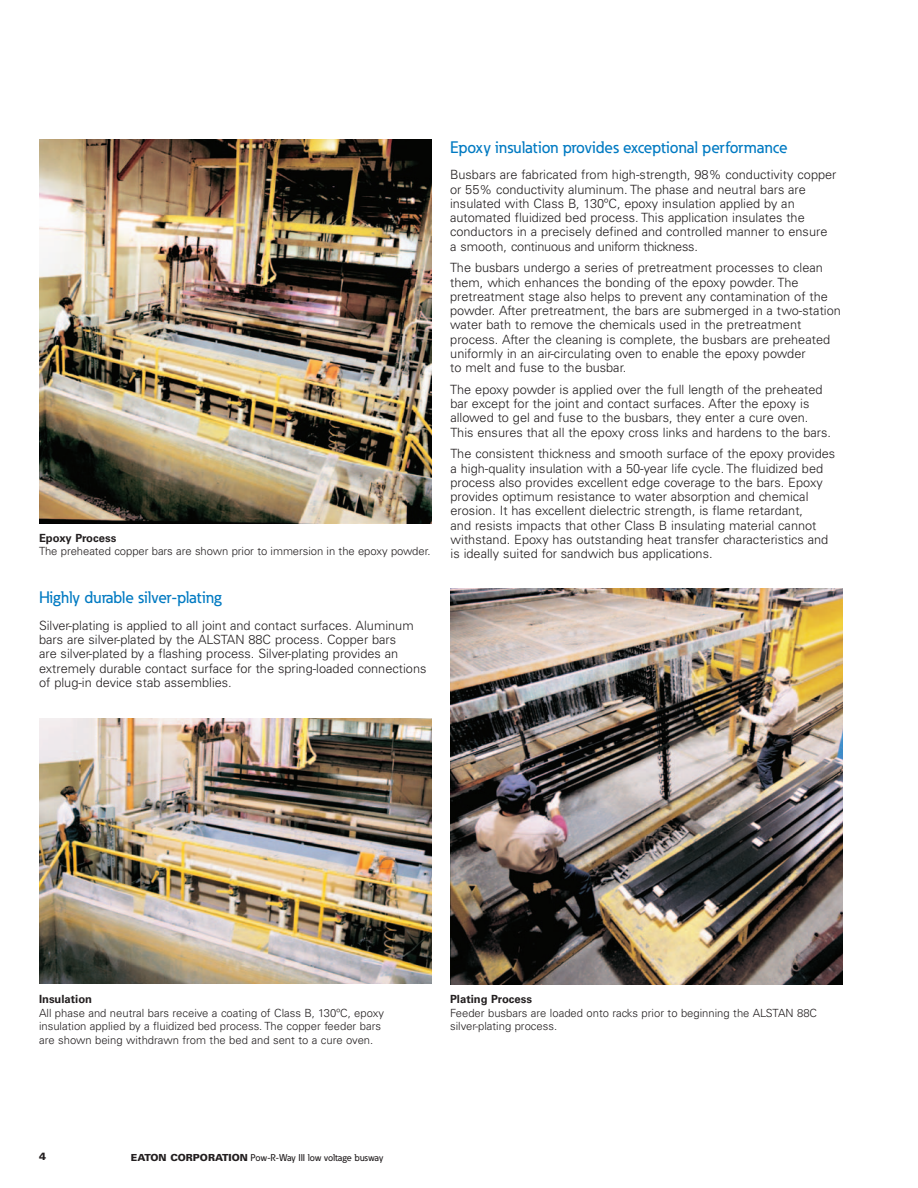
<style>
.page{position:relative;width:918px;height:1188px;background:#fff}
.page>*{position:absolute;margin:0;border:0;box-sizing:border-box;transform-origin:0 0}
.t1{font:500 16.5px "Eaton";color:#007ac2}
.t2{font:300 12.75px/14.2px "Univers LT Std";color:#231f20}
.t3{font:300 11.25px/13.8px "Univers LT Std";color:#231f20}
.t4{font:700 11.25px "Univers LT Std";color:#231f20}
.t5{font:900 10.5px "Univers LT Std";color:#231f20}
.t6{font:500 9.75px "Eaton";letter-spacing:-.01em;color:#231f20}
.s1{font-family:"Univers LT Std";font-weight:900}
</style>
<div class="page">
<img style="left:450px;top:588px;width:393px;height:397px">
<img style="left:39px;top:718px;width:393px;height:266px">
<img style="left:39px;top:139px;width:393px;height:385px">
<p class="t4" style="left:39px;top:531px;width:79px">Epoxy Process</p>
<p class="t3" style="left:39px;top:545px;width:393px">The preheated copper bars are shown prior to immersion in the epoxy powder.</p>
<p class="t1" style="left:39px;top:588px;width:184px">Highly durable silver-plating</p>
<p class="t2" style="left:39px;top:618px;width:389px">Silver-plating is applied to all joint and contact surfaces. Aluminum bars are silver-plated by the ALSTAN 88C process. Copper bars<br>are silver-plated by a flashing process. Silver-plating provides an extremely durable contact surface for the spring-loaded connections of plug-in device stab assemblies.</p>
<p class="t1" style="left:450px;top:137px;width:339px">Epoxy insulation provides exceptional performance</p>
<p class="t2" style="left:450px;top:168px;width:388px">Busbars are fabricated from high-strength, 98% conductivity copper or 55% conductivity aluminum. The phase and neutral bars are insulated with Class B, 130ºC, epoxy insulation applied by an automated fluidized bed process. This application insulates the conductors in a precisely defined and controlled manner to ensure a smooth, continuous and uniform thickness.</p>
<p class="t2" style="left:450px;top:261px;width:392px">The busbars undergo a series of pretreatment processes to clean them, which enhances the bonding of the epoxy powder. The pretreatment stage also helps to prevent any contamination of the powder. After pretreatment, the bars are submerged in a two-station water bath to remove the chemicals used in the pretreatment process. After the cleaning is complete, the busbars are preheated uniformly in an air-circulating oven to enable the epoxy powder<br>to melt and fuse to the busbar.</p>
<p class="t2" style="left:450px;top:382px;width:382px">The epoxy powder is applied over the full length of the preheated bar except for the joint and contact surfaces. After the epoxy is allowed to gel and fuse to the busbars, they enter a cure oven.<br>This ensures that all the epoxy cross links and hardens to the bars.</p>
<p class="t2" style="left:450px;top:447px;width:386px">The consistent thickness and smooth surface of the epoxy provides a high-quality insulation with a 50-year life cycle. The fluidized bed process also provides excellent edge coverage to the bars. Epoxy provides optimum resistance to water absorption and chemical erosion. It has excellent dielectric strength, is flame retardant,<br>and resists impacts that other Class B insulating material cannot withstand. Epoxy has outstanding heat transfer characteristics and is ideally suited for sandwich bus applications.</p>
<p class="t4" style="left:39px;top:992px;width:55px">Insulation</p>
<p class="t3" style="left:39px;top:1006px;width:347px">All phase and neutral bars receive a coating of Class B, 130ºC, epoxy insulation applied by a fluidized bed process. The copper feeder bars are shown being withdrawn from the bed and sent to a cure oven.</p>
<p class="t5" style="left:39px;top:1150px;width:9px">4</p>
<p class="t6" style="left:131px;top:1151px;width:251px"><span class="s1">EATON CORPORATION</span> Pow-R-Way III low voltage busway</p>
<p class="t4" style="left:450px;top:992px;width:83px">Plating Process</p>
<p class="t3" style="left:450px;top:1006px;width:369px">Feeder busbars are loaded onto racks prior to beginning the ALSTAN 88C silver-plating process.</p>
</div>
